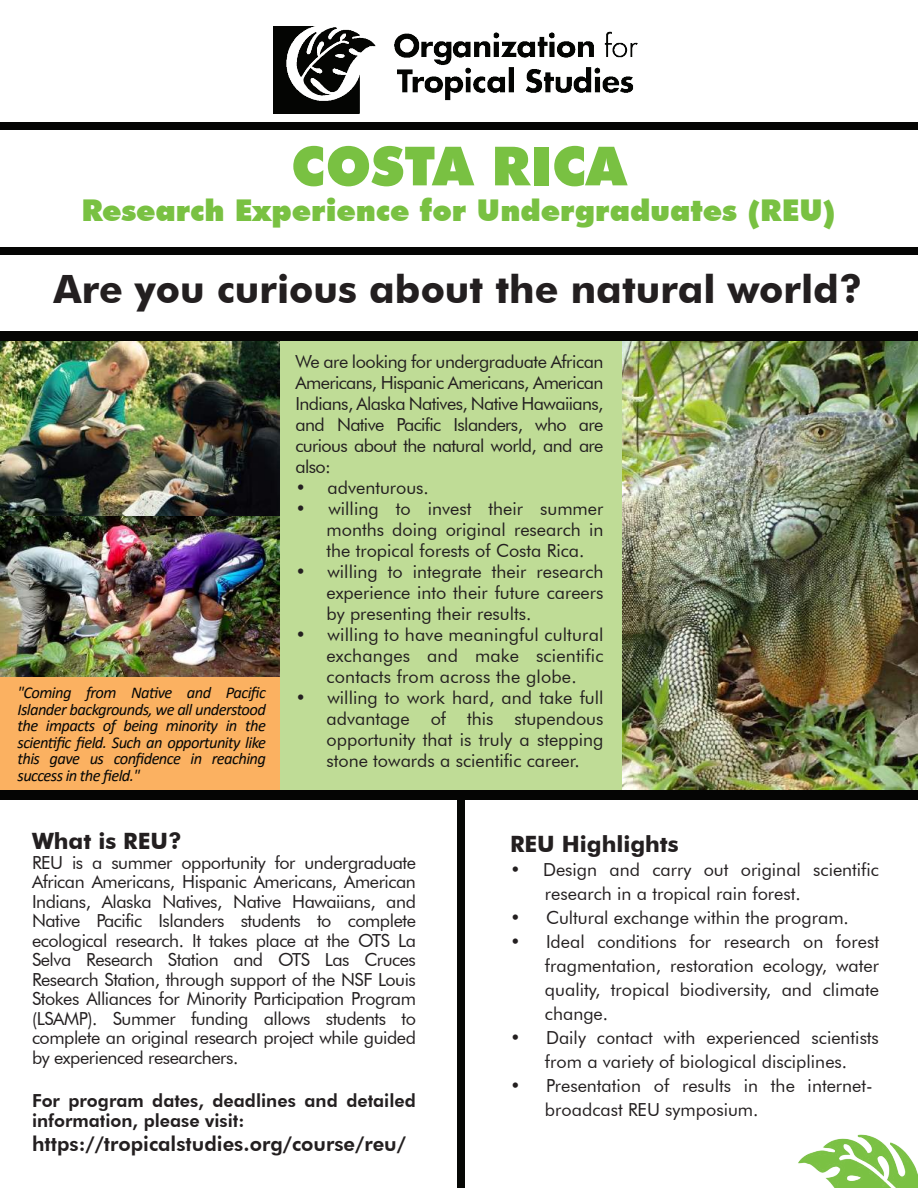
<style>
.page{position:relative;width:918px;height:1188px;background:#fff}
.page>*{position:absolute;margin:0;border:0;box-sizing:border-box;transform-origin:0 0}
.t1{font:900 54px "Futura BT";color:#79c142}
.t2{font:700 39px "Futura BT";color:#231f20}
.t3{font:900 30px "Futura BT";color:#79c142}
.t4{font:700 22.5px "Futura BT";color:#231f20}
.t5{font:800 20.25px "Futura BT";color:#231f20}
.t6{font:18px/21px "Futura BT";color:#231f20;text-align:justify}
.t7{font:800 18px/19.5px "Futura BT";color:#231f20}
.t8{font:italic 16.5px/16.5px "Calibri";letter-spacing:-.035em;color:#070807;text-align:justify}
</style>
<div class="page">
<img style="left:0;top:506px;width:280px;height:171px">
<div style="left:0;top:677px;width:281px;height:116px;background:#fbb161"></div>
<img style="left:1px;top:341px;width:279px;height:175px">
<div style="left:280px;top:335px;width:344px;height:458px;background:#bfdc96"></div>
<img style="left:798px;top:1134px;width:120px;height:54px">
<div style="left:0;top:123px;width:918px;height:7px;background:#050504"></div>
<div style="left:0;top:247px;width:918px;height:8px;background:#050504"></div>
<div style="left:458px;top:798px;width:7px;height:390px;background:#060705"></div>
<img style="left:274px;top:26px;width:364px;height:87px">
<img style="left:622px;top:341px;width:295px;height:449px">
<div style="left:0;top:331px;width:918px;height:10px;background:#050504"></div>
<div style="left:0;top:790px;width:918px;height:10px;background:#050504"></div>
<h1 class="t1" style="left:291px;top:133px;width:337px">COSTA RICA</h1>
<h3 class="t3" style="left:81px;top:192px;width:756px">Research Experience for Undergraduates (REU)</h3>
<h2 class="t2" style="left:54px;top:265px;width:810px">Are you curious about the natural world?</h2>
<p class="t8" style="left:17px;top:684px;width:250px">"Coming from Native and Pacific Islander backgrounds, we all understood the impacts of being minority in the scientific field. Such an opportunity like this gave us confidence in reaching success in the field."</p>
<p class="t6" style="left:296px;top:351px;width:310px">We are looking for undergraduate African Americans, Hispanic Americans, American Indians, Alaska Natives, Native Hawaiians, and Native Pacific Islanders, who are curious about the natural world, and are also:</p>
<p class="t6" style="left:296px;top:477px;width:135px">• adventurous.</p>
<p class="t6" style="left:327px;top:498px;width:279px;text-indent:-31px">• willing to invest their summer months doing original research in the tropical forests of Costa Rica.</p>
<p class="t6" style="left:327px;top:561px;width:279px;text-indent:-31px">• willing to integrate their research experience into their future careers by presenting their results.</p>
<p class="t6" style="left:327px;top:624px;width:278px;text-indent:-31px">• willing to have meaningful cultural exchanges and make scientific contacts from across the globe.</p>
<p class="t6" style="left:327px;top:687px;width:279px;text-indent:-31px">• willing to work hard, and take full advantage of this stupendous opportunity that is truly a stepping stone towards a scientific career.</p>
<p class="t4" style="left:32px;top:828px;width:151px">What is REU?</p>
<p class="t6" style="left:32px;top:852px;width:386px;line-height:19.5px">REU is a summer opportunity for undergraduate African Americans, Hispanic Americans, American Indians, Alaska Natives, Native Hawaiians, and Native Pacific Islanders students to complete ecological research. It takes place at the OTS La Selva Research Station and OTS Las Cruces Research Station, through support of the NSF Louis Stokes Alliances for Minority Participation Program (LSAMP). Summer funding allows students to complete an original research project while guided by experienced researchers.</p>
<p class="t7" style="left:32px;top:1091px;width:385px">For program dates, deadlines and detailed information, please visit:</p>
<p class="t5" style="left:32px;top:1131px;width:375px">https://tropicalstudies.org/course/reu/</p>
<p class="t4" style="left:510px;top:830px;width:170px">REU Highlights</p>
<p class="t6" style="left:545px;top:857px;width:335px;line-height:24px;text-indent:-35px">• Design and carry out original scientific research in a tropical rain forest.</p>
<p class="t6" style="left:510px;top:906px;width:340px">• Cultural exchange within the program.</p>
<p class="t6" style="left:545px;top:929px;width:336px;line-height:24px;text-indent:-35px">• Ideal conditions for research on forest fragmentation, restoration ecology, water quality, tropical biodiversity, and climate change.</p>
<p class="t6" style="left:510px;top:1025px;width:370px;line-height:24px;text-align:center">• Daily contact with experienced scientists from a variety of biological disciplines.</p>
<p class="t6" style="left:545px;top:1073px;width:329px;line-height:24px;text-indent:-35px">• Presentation of results in the internet&shy;broadcast REU symposium.</p>
</div>
